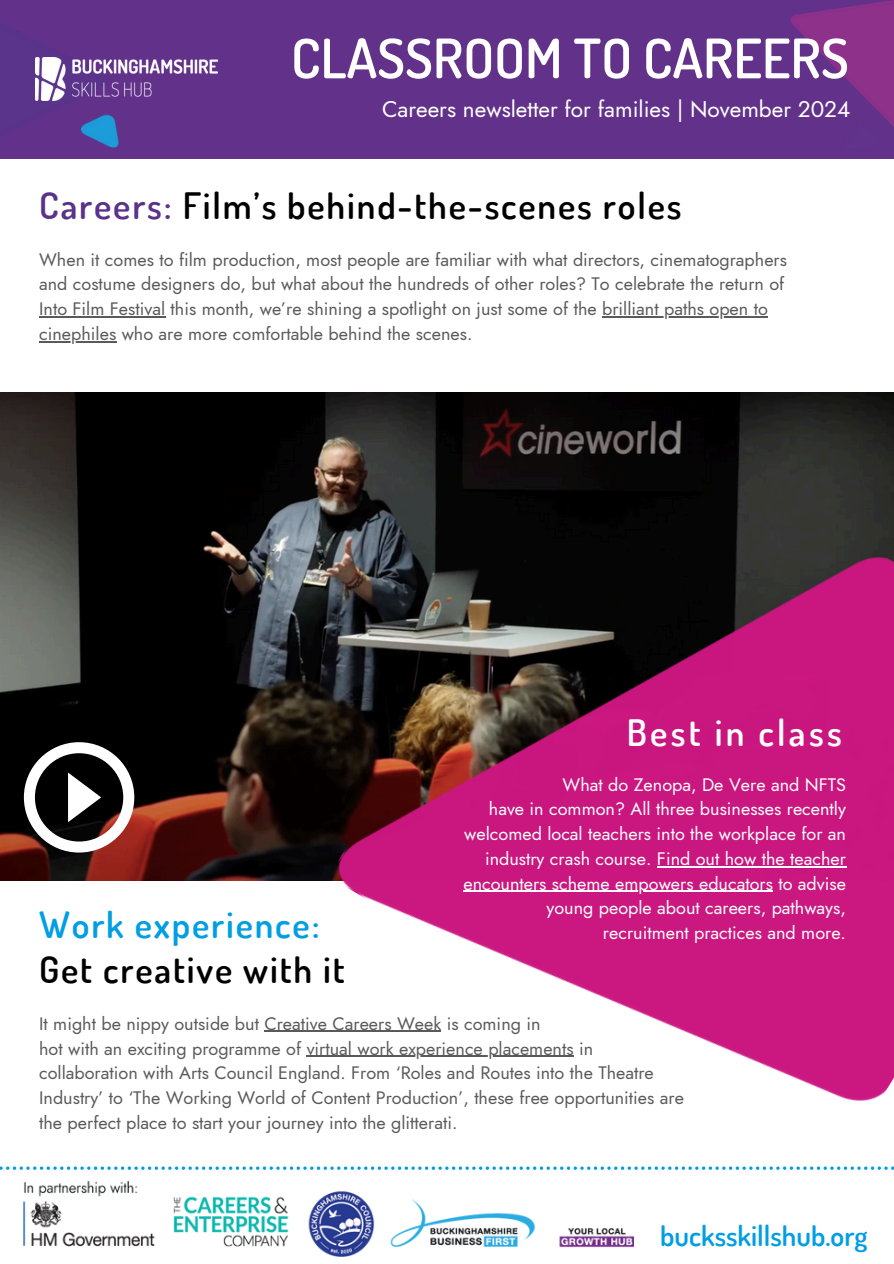
<style>
.page{position:relative;width:894px;height:1264px;background:#fff}
.page>*{position:absolute;margin:0;border:0;box-sizing:border-box;transform-origin:0 0}
.t1{font:600 54.45px "Terminal Dosis";color:#fff}
.t2{font:600 36.45px/45px "Terminal Dosis";letter-spacing:.05em;color:#000}
.t3{font:600 36.45px "Terminal Dosis";letter-spacing:.09em;color:#fff}
.t4{font:600 28.35px "Terminal Dosis";color:#009ee3}
.t5{font:22.5px "Jost";color:#fff}
.t6{font:18px/24.8px "Jost";color:#000}
.t7{font:18px/24.8px "Jost";color:#fff;text-align:right}
.s1{color:#5a328a}
.s2{color:#009ee3}
</style>
<div class="page">
<img style="left:0;top:392px;width:893px;height:488px">
<div style="left:0;top:0;width:893px;height:159px;background:#62328a"></div>
<img style="left:35px;top:58px;width:182px;height:43px">
<hr style="left:264px;top:1030px;width:177px;height:1px;background:#000">
<hr style="left:306px;top:1055px;width:267px;height:1px;background:#000">
<img style="left:328px;top:396px;width:565px;height:774px">
<svg style="left:0;top:1166px;width:893px;height:3px"></svg>
<img style="left:24px;top:1181px;width:608px;height:75px">
<svg style="left:24px;top:742px;width:110px;height:110px"></svg>
<hr style="left:39px;top:316px;width:126px;height:1px;background:#000">
<hr style="left:602px;top:316px;width:165px;height:1px;background:#000">
<hr style="left:39px;top:341px;width:77px;height:1px;background:#000">
<hr style="left:656px;top:866px;width:189px;height:1px;background:#fff">
<hr style="left:463px;top:890px;width:309px;height:1px;background:#fff">
<p class="t1" style="left:291px;top:22px;width:559px">CLASSROOM TO CAREERS</p>
<h4 class="t5" style="left:382px;top:93px;width:469px">Careers newsletter for families | November 2024</h4>
<p class="t2" style="left:39px;top:182px;width:643px"><span class="s1">Careers:</span> Film’s behind-the-scenes roles</p>
<p class="t6" style="left:39px;top:247px;width:749px">When it comes to film production, most people are familiar with what directors, cinematographers and costume designers do, but what about the hundreds of other roles? To celebrate the return of Into Film Festival this month, we’re shining a spotlight on just some of the brilliant paths open to cinephiles who are more comfortable behind the scenes.</p>
<h2 class="t2" style="left:39px;top:900px;width:307px"><span class="s2">Work experience:<br></span>Get creative with it</h2>
<h2 class="t3" style="left:626px;top:708px;width:216px">Best in class</h2>
<p class="t7" style="left:562px;top:772px;width:285px">What do Zenopa, De Vere and NFTS</p>
<p class="t7" style="left:464px;top:796px;width:383px">have in common? All three businesses recently welcomed local teachers into the workplace for an industry crash course. Find out how the teacher</p>
<p class="t7" style="left:463px;top:871px;width:384px">encounters scheme empowers educators to advise young people about careers, pathways, recruitment practices and more.</p>
<p class="t6" style="left:39px;top:1011px;width:646px">It might be nippy outside but Creative Careers Week is coming in<br>hot with an exciting programme of virtual work experience placements in collaboration with Arts Council England. From ‘Roles and Routes into the Theatre Industry’ to ‘The Working World of Content Production’, these free opportunities are the perfect place to start your journey into the glitterati.</p>
<h2 class="t4" style="left:660px;top:1217px;width:209px">bucksskillshub.org</h2>
</div>
